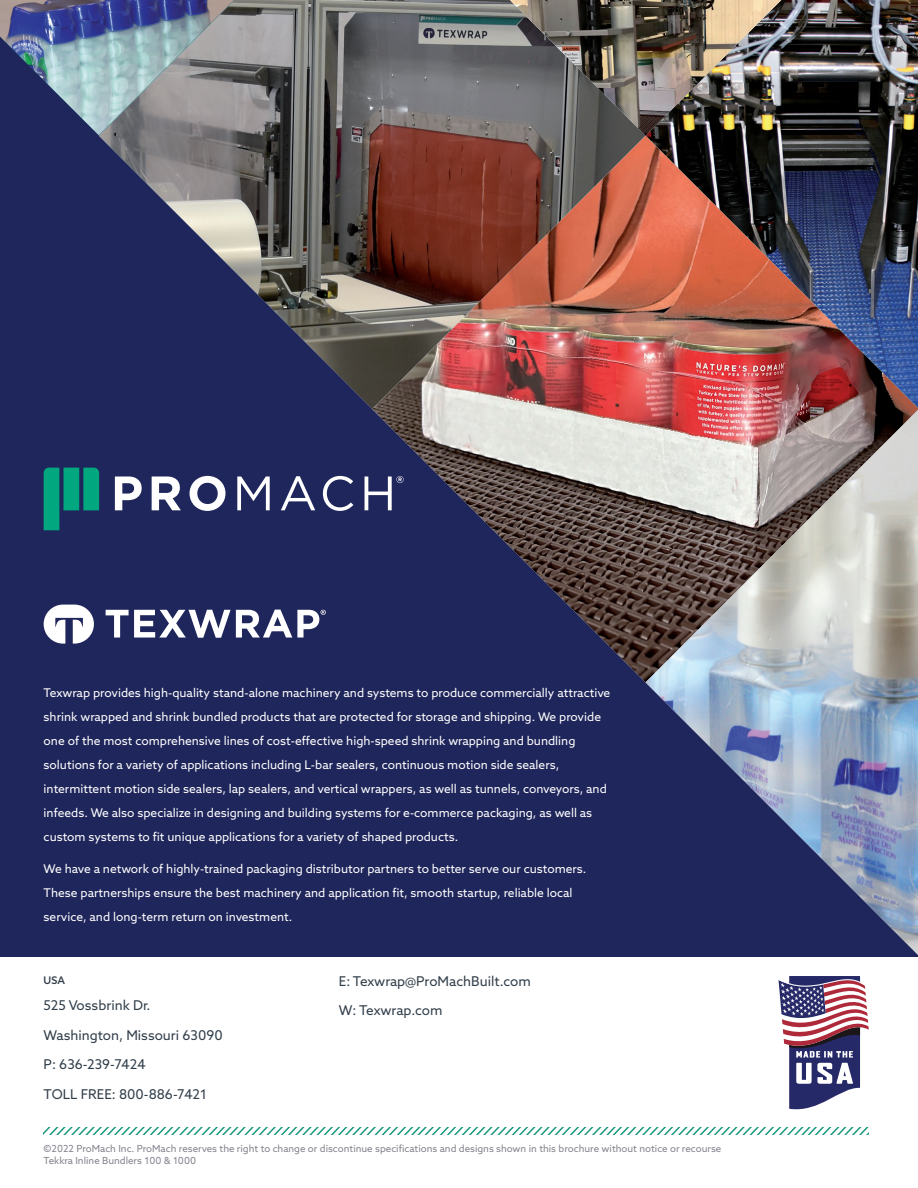
<style>
.page{position:relative;width:918px;height:1188px;background:#fff}
.page>*{position:absolute;margin:0;border:0;box-sizing:border-box;transform-origin:0 0}
.t1{font:13.5px/29.7px "Azo Web";color:#313e4a}
.t2{font:12px/24px "Azo Web";color:#fff}
.t3{font:500 10.5px "Azo Web";color:#313e4a}
.t4{font:9.75px/11.7px "Azo Web";color:#83848e}
</style>
<div class="page">
<div style="left:0;top:0;width:918px;height:957px;background:#1f265b"></div>
<svg style="left:44px;top:1128px;width:825px;height:6px"></svg>
<img style="left:781px;top:0;width:137px;height:136px">
<svg style="left:99px;top:0;width:411px;height:409px"></svg>
<img style="left:372px;top:136px;width:546px;height:546px">
<img style="left:646px;top:410px;width:272px;height:545px">
<img style="left:510px;top:0;width:271px;height:136px">
<img style="left:0;top:0;width:234px;height:135px">
<svg style="left:106px;top:610px;width:220px;height:28px"></svg>
<svg style="left:44px;top:605px;width:50px;height:39px"></svg>
<svg style="left:44px;top:468px;width:55px;height:62px"></svg>
<svg style="left:115px;top:477px;width:27px;height:33px"></svg>
<svg style="left:152px;top:477px;width:29px;height:33px"></svg>
<svg style="left:190px;top:476px;width:36px;height:35px"></svg>
<svg style="left:237px;top:477px;width:33px;height:33px"></svg>
<svg style="left:281px;top:476px;width:34px;height:34px"></svg>
<svg style="left:323px;top:476px;width:30px;height:35px"></svg>
<svg style="left:365px;top:476px;width:39px;height:34px"></svg>
<svg style="left:778px;top:976px;width:91px;height:134px"></svg>
<p class="t2" style="left:44px;top:680px;width:568px">Texwrap provides high-quality stand-alone machinery and systems to produce commercially attractive shrink wrapped and shrink bundled products that are protected for storage and shipping. We provide one of the most comprehensive lines of cost-effective high-speed shrink wrapping and bundling solutions for a variety of applications including L-bar sealers, continuous motion side sealers, intermittent motion side sealers, lap sealers, and vertical wrappers, as well as tunnels, conveyors, and infeeds. We also specialize in designing and building systems for e-commerce packaging, as well as custom systems to fit unique applications for a variety of shaped products.</p>
<p class="t2" style="left:44px;top:857px;width:544px">We have a network of highly-trained packaging distributor partners to better serve our customers.<br>These partnerships ensure the best machinery and application fit, smooth startup, reliable local service, and long-term return on investment.</p>
<p class="t3" style="left:44px;top:973px;width:23px">USA</p>
<p class="t1" style="left:44px;top:990px;width:181px">525 Vossbrink Dr.<br>Washington, Missouri 63090<br>P: 636-239-7424<br>TOLL FREE: 800-886-7421</p>
<p class="t1" style="left:339px;top:966px;width:194px">E: Texwrap@ProMachBuilt.com<br>W: Texwrap.com</p>
<p class="t4" style="left:44px;top:1143px;width:679px">©2022 ProMach Inc. ProMach reserves the right to change or discontinue specifications and designs shown in this brochure without notice or recourse<br>Tekkra Inline Bundlers 100 &amp; 1000</p>
</div>
